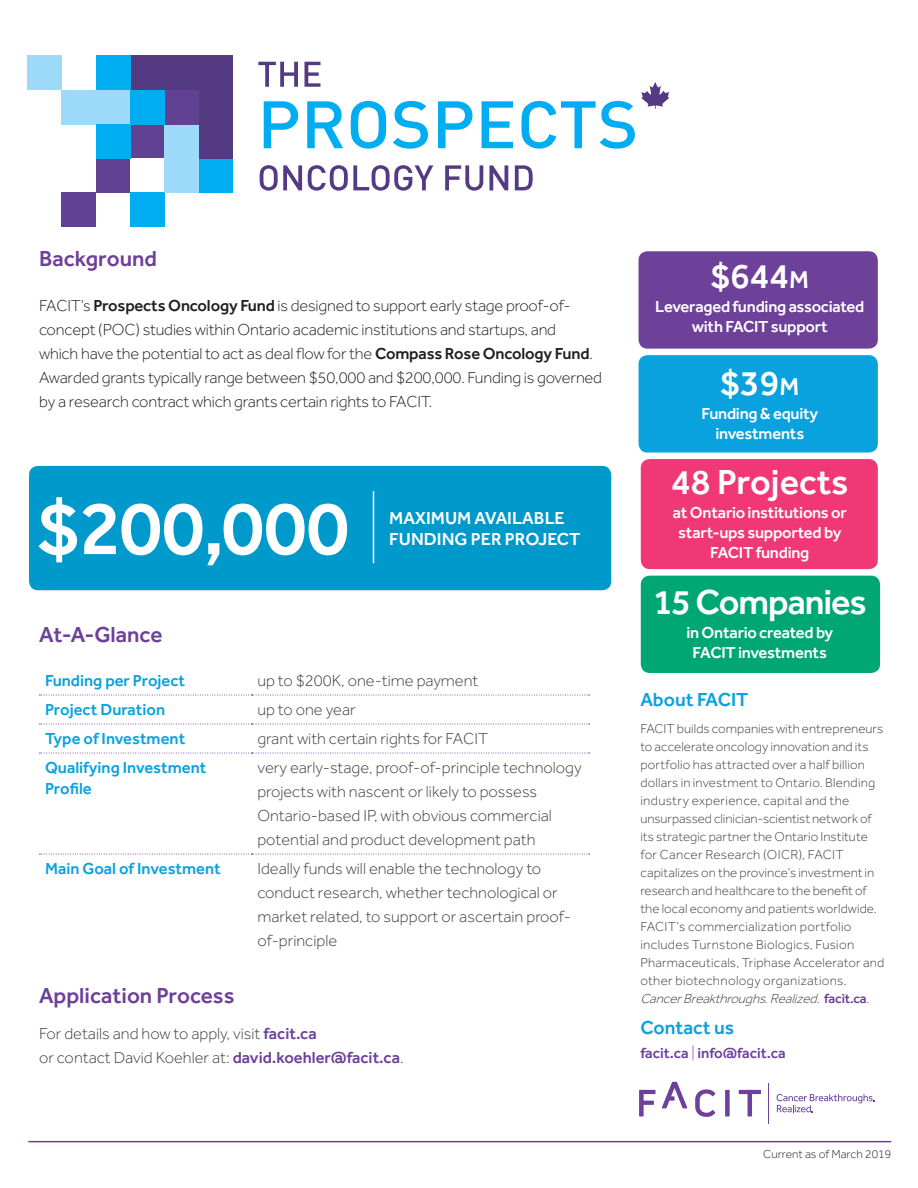
<style>
.page{position:relative;width:918px;height:1188px;background:#fff}
.page>*{position:absolute;margin:0;border:0;box-sizing:border-box;transform-origin:0 0}
.t1{font:500 78px "Effra";color:#fff}
.t2{font:500 36px "Effra";letter-spacing:-.01em;color:#fff}
.t3{font:500 36px "Effra";letter-spacing:-.03em;color:#fff}
.Section-Header{font:500 22.5px "Effra";color:#6d4099}
.Section-details{font:500 19.5px "Effra";color:#09a1de}
.t4{font:500 18px/21.6px "Effra";color:#fff}
.Facit-body-copy{font:300 16.5px/24px "Effra";color:#3e3e3f}
.Facit-body-copy-2{font:300 16.5px/24px "Effra";letter-spacing:-.01em;color:#231f20}
.t5{font:500 16.5px/19.8px "Effra";letter-spacing:-.015em;color:#fff;text-align:center}
.Facit-body-copy-3{font:500 16.5px/21px "Effra";color:#09a1de}
.Facit-body-copy-4{font:500 15px "Effra";color:#6d4099}
.Facit-body-copy-5{font:300 13.5px/18px "Effra";letter-spacing:.025em;color:#3e3e3f}
.Facit-body-copy-6{font:300 13.35px/18px "Effra";letter-spacing:.005em;color:#3e3e3f}
.t6{font:300 12px "Effra";color:#231f20}
.s1{font-weight:500}
.s2{font-weight:500;color:#6d4099}
.s3{font-size:25.2px}
.s4{font-style:italic}
.s5{font-weight:300}
</style>
<div class="page">
<svg style="left:39px;top:695px;width:551px;height:1px"></svg>
<svg style="left:39px;top:724px;width:551px;height:1px"></svg>
<svg style="left:39px;top:753px;width:551px;height:1px"></svg>
<svg style="left:39px;top:854px;width:551px;height:1px"></svg>
<hr style="left:28px;top:1141px;width:863px;height:1px;background:#6d4099">
<div style="left:29px;top:466px;width:582px;height:124px;background:#09c;border-radius:9px"></div>
<hr style="left:373px;top:491px;width:1px;height:72px;background:#fff">
<div style="left:639px;top:251px;width:239px;height:98px;background:#6d4099;border-radius:9px"></div>
<div style="left:639px;top:355px;width:239px;height:98px;background:#09a1de;border-radius:9px"></div>
<div style="left:641px;top:459px;width:237px;height:110px;background:#ef3875;border-radius:9px"></div>
<div style="left:641px;top:576px;width:239px;height:97px;background:#00a773;border-radius:9px"></div>
<svg style="left:739px;top:1090px;width:22px;height:26px"></svg>
<div style="left:725px;top:1090px;width:5px;height:26px;background:#6d4099"></div>
<svg style="left:639px;top:1090px;width:17px;height:26px"></svg>
<svg style="left:695px;top:1089px;width:20px;height:28px"></svg>
<svg style="left:662px;top:1082px;width:25px;height:26px"></svg>
<hr style="left:769px;top:1083px;width:1px;height:40px;background:#6d4099">
<svg style="left:777px;top:1094px;width:98px;height:18px"></svg>
<div style="left:96px;top:158px;width:34px;height:35px;background:#614292"></div>
<div style="left:130px;top:124px;width:34px;height:34px;background:#614292"></div>
<div style="left:199px;top:158px;width:34px;height:35px;background:#00adf0"></div>
<div style="left:199px;top:124px;width:34px;height:34px;background:#543a83"></div>
<div style="left:130px;top:56px;width:34px;height:34px;background:#543a83"></div>
<div style="left:96px;top:56px;width:34px;height:34px;background:#00adf0"></div>
<div style="left:62px;top:90px;width:34px;height:34px;background:#9edbfa"></div>
<div style="left:96px;top:90px;width:34px;height:34px;background:#9edbfa"></div>
<div style="left:164px;top:124px;width:35px;height:34px;background:#9edbfa"></div>
<div style="left:130px;top:193px;width:35px;height:34px;background:#00adf0"></div>
<div style="left:164px;top:158px;width:35px;height:35px;background:#9edbfa"></div>
<div style="left:28px;top:56px;width:34px;height:34px;background:#9edbfa"></div>
<div style="left:96px;top:124px;width:34px;height:34px;background:#00adf0"></div>
<div style="left:199px;top:90px;width:34px;height:34px;background:#543a83"></div>
<div style="left:164px;top:90px;width:35px;height:34px;background:#614292"></div>
<div style="left:130px;top:90px;width:34px;height:34px;background:#00adf0"></div>
<div style="left:199px;top:56px;width:34px;height:34px;background:#543a83"></div>
<div style="left:164px;top:56px;width:35px;height:34px;background:#543a83"></div>
<div style="left:62px;top:193px;width:34px;height:34px;background:#614292"></div>
<svg style="left:258px;top:62px;width:40px;height:25px"></svg>
<svg style="left:305px;top:62px;width:16px;height:25px"></svg>
<svg style="left:264px;top:101px;width:34px;height:47px"></svg>
<svg style="left:307px;top:101px;width:36px;height:47px"></svg>
<svg style="left:351px;top:101px;width:35px;height:48px"></svg>
<svg style="left:393px;top:101px;width:35px;height:48px"></svg>
<svg style="left:438px;top:101px;width:34px;height:47px"></svg>
<svg style="left:482px;top:101px;width:31px;height:47px"></svg>
<svg style="left:260px;top:165px;width:42px;height:26px"></svg>
<svg style="left:308px;top:165px;width:125px;height:26px"></svg>
<svg style="left:445px;top:165px;width:38px;height:26px"></svg>
<svg style="left:489px;top:165px;width:19px;height:25px"></svg>
<svg style="left:515px;top:165px;width:18px;height:25px"></svg>
<svg style="left:641px;top:82px;width:28px;height:27px"></svg>
<svg style="left:521px;top:101px;width:114px;height:48px"></svg>
<p class="Section-Header" style="left:39px;top:245px;width:120px">Background</p>
<p class="Facit-body-copy-2" style="left:39px;top:294px;width:565px">FACIT’s <span class="s1">Prospects Oncology Fund</span> is designed to support early stage proof-of&shy;concept (POC) studies within Ontario academic institutions and startups, and<br>which have the potential to act as deal flow for the <span class="s1">Compass Rose Oncology Fund</span>.<br>Awarded grants typically range between $50,000 and $200,000. Funding is governed by a research contract which grants certain rights to FACIT.</p>
<p class="t1" style="left:38px;top:481px;width:313px">$200,000</p>
<p class="t4" style="left:389px;top:507px;width:193px">MAXIMUM AVAILABLE<br>FUNDING PER PROJECT</p>
<p class="Section-Header" style="left:39px;top:621px;width:125px">At-A-Glance</p>
<p class="Facit-body-copy-3" style="left:45px;top:670px;width:142px">Funding per Project</p>
<p class="Facit-body-copy" style="left:257px;top:668px;width:223px">up to $200K, one-time payment</p>
<p class="Facit-body-copy-3" style="left:45px;top:699px;width:122px">Project Duration</p>
<p class="Facit-body-copy" style="left:257px;top:697px;width:100px">up to one year</p>
<p class="Facit-body-copy-3" style="left:45px;top:728px;width:142px">Type of Investment</p>
<p class="Facit-body-copy" style="left:257px;top:726px;width:232px">grant with certain rights for FACIT</p>
<p class="Facit-body-copy-3" style="left:45px;top:757px;width:163px">Qualifying Investment<br>Profile</p>
<p class="Facit-body-copy" style="left:257px;top:755px;width:326px">very early-stage, proof-of-principle technology projects with nascent or likely to possess Ontario-based IP, with obvious commercial potential and product development path</p>
<p class="Facit-body-copy-3" style="left:45px;top:858px;width:177px">Main Goal of Investment</p>
<p class="Facit-body-copy" style="left:257px;top:856px;width:315px">Ideally funds will enable the technology to conduct research, whether technological or market related, to support or ascertain proof&shy;of-principle</p>
<p class="Section-Header" style="left:39px;top:982px;width:197px">Application Process</p>
<p class="Facit-body-copy" style="left:39px;top:1021px;width:366px">For details and how to apply, visit <span class="s2">facit.ca<br></span>or contact David Koehler at: <span class="s2">david.koehler@facit.ca</span>.</p>
<p class="t2" style="left:711px;top:254px;width:100px">$644<span class="s3">m</span></p>
<p class="t5" style="left:655px;top:296px;width:211px">Leveraged funding associated with FACIT support</p>
<p class="t2" style="left:720px;top:361px;width:80px">$39<span class="s3">m</span></p>
<p class="t5" style="left:701px;top:403px;width:118px">Funding &amp; equity investments</p>
<p class="t2" style="left:671px;top:461px;width:179px">48 Projects</p>
<p class="t5" style="left:673px;top:503px;width:175px">at Ontario institutions or start-ups supported by<br>FACIT funding</p>
<p class="t3" style="left:653px;top:580px;width:215px">15 Companies</p>
<p class="t5" style="left:686px;top:622px;width:148px">in Ontario created by<br>FACIT investments</p>
<p class="Section-details" style="left:640px;top:688px;width:110px">About FACIT</p>
<p class="Facit-body-copy-6" style="left:640px;top:720px;width:244px">FACIT builds companies with entrepreneurs to accelerate oncology innovation and its portfolio has attracted over a half billion dollars in investment to Ontario. Blending</p>
<p class="Facit-body-copy-5" style="left:640px;top:791px;width:211px">industry experience, capital and the</p>
<p class="Facit-body-copy-6" style="left:640px;top:810px;width:233px">unsurpassed clinician-scientist network of its strategic partner the Ontario Institute</p>
<p class="Facit-body-copy-5" style="left:640px;top:845px;width:205px">for Cancer Research (OICR), FACIT</p>
<p class="Facit-body-copy-6" style="left:640px;top:864px;width:238px">capitalizes on the province’s investment in research and healthcare to the benefit of the local economy and patients worldwide.</p>
<p class="Facit-body-copy-5" style="left:640px;top:917px;width:215px">FACIT’s commercialization portfolio includes Turnstone Biologics, Fusion</p>
<p class="Facit-body-copy-6" style="left:640px;top:954px;width:246px">Pharmaceuticals, Triphase Accelerator and</p>
<p class="Facit-body-copy-5" style="left:640px;top:971px;width:231px">other biotechnology organizations.<br><span class="s4">CancerBreakthroughs.Realized.</span><span class="s2">fa c i t . c a</span> .</p>
<p class="Section-details" style="left:640px;top:1016px;width:95px">Contact us</p>
<p class="Facit-body-copy-4" style="left:640px;top:1044px;width:147px">facit.ca <span class="s5">|</span> info@facit.ca</p>
<p class="t6" style="left:763px;top:1147px;width:129px">Current as of March 2019</p>
</div>
